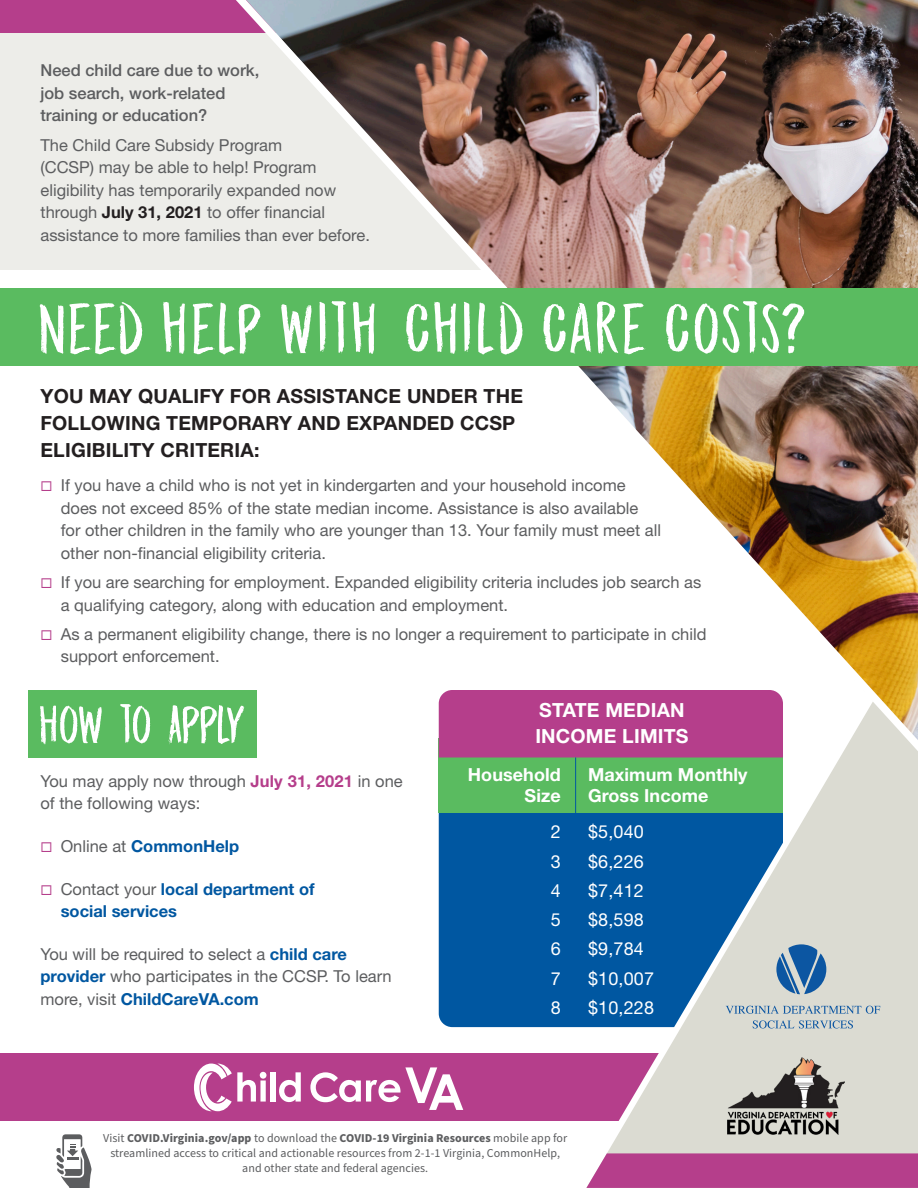
<style>
.page{position:relative;width:918px;height:1188px;background:#fff}
.page>*{position:absolute;margin:0;border:0;box-sizing:border-box;transform-origin:0 0}
.t1{font:72px "DK Midnight Chalker";letter-spacing:.02em;color:#fff}
.t2{font:54px "DK Midnight Chalker";letter-spacing:-.03em;color:#fff}
.t3{font:700 19.5px/27px "Helvetica Neue LT Std";letter-spacing:.01em;color:#231f20}
.t4{font:700 19.5px/25.5px "Helvetica Neue LT Std";letter-spacing:.01em;color:#fff}
.t5{font:18px "Helvetica Neue LT Std";letter-spacing:.01em;color:#fff}
.t6{font:700 18px "Helvetica Neue LT Std";letter-spacing:.005em;color:#fff}
.t7{font:16.5px/22.5px "Helvetica Neue LT Std";color:#5c5d5f}
.t8{font:500 16.5px/22.5px "Helvetica Neue LT Std";color:#5c5d5f}
.t9{font:700 16.5px/22.5px "Helvetica Neue LT Std";color:#0057a1}
.t10{font:12px/15px "Source Sans Pro";letter-spacing:.005em;color:#5c5d5f;text-align:center}
.s1{font-weight:700;color:#231f20}
.s2{font-weight:700;color:#b53e8b}
.s3{font-weight:400;color:#5c5d5f}
.s4{font-weight:700;color:#0057a1}
.s5{font-weight:700}
</style>
<div class="page">
<div style="left:0;top:1053px;width:918px;height:67px;background:#b53e8b"></div>
<div style="left:439px;top:813px;width:147px;height:214px;background:#0057a1"></div>
<div style="left:0;top:0;width:321px;height:42px;background:#b53e8b"></div>
<div style="left:0;top:34px;width:568px;height:236px;background:#edede9"></div>
<svg style="left:586px;top:786px;width:332px;height:367px;background:#97aec2"></svg>
<div style="left:439px;top:738px;width:344px;height:75px;background:#5abb60"></div>
<svg style="left:586px;top:1153px;width:332px;height:35px;background:#b7468f"></svg>
<img style="left:225px;top:0;width:693px;height:786px">
<div style="left:0;top:289px;width:918px;height:77px;background:#5abb60"></div>
<div style="left:439px;top:690px;width:344px;height:68px;background:#b53e8b"></div>
<svg style="left:776px;top:944px;width:50px;height:50px;background:#5d8ab4"></svg>
<svg style="left:726px;top:1006px;width:154px;height:8px"></svg>
<svg style="left:753px;top:1020px;width:100px;height:9px"></svg>
<img style="left:727px;top:1058px;width:118px;height:77px">
<div style="left:28px;top:690px;width:229px;height:68px;background:#5abb60"></div>
<svg style="left:56px;top:1134px;width:36px;height:54px"></svg>
<div style="left:270px;top:1072px;width:6px;height:30px;background:#fff"></div>
<svg style="left:279px;top:1072px;width:22px;height:30px"></svg>
<svg style="left:194px;top:1064px;width:72px;height:48px"></svg>
<svg style="left:310px;top:1067px;width:153px;height:43px"></svg>
<hr style="left:575px;top:758px;width:1px;height:59px;background:#0057a1">
<p class="t8" style="left:40px;top:59px;width:220px">Need child care due to work, job search, work-related training or education?</p>
<p class="t7" style="left:40px;top:133px;width:331px">The Child Care Subsidy Program<br>(CCSP) may be able to help! Program eligibility has temporarily expanded now through <span class="s1">July 31, 2021</span> to offer financial assistance to more families than ever before.</p>
<p class="t1" style="left:38px;top:289px;width:770px">NEED HELP WITH CHILD CARE COSTS?</p>
<p class="t3" style="left:40px;top:382px;width:484px">YOU MAY QUALIFY FOR ASSISTANCE UNDER THE<br>FOLLOWING TEMPORARY AND EXPANDED CCSP<br>ELIGIBILITY CRITERIA:</p>
<p class="t7" style="left:61px;top:474px;width:602px">If you have a child who is not yet in kindergarten and your household income does not exceed 85% of the state median income. Assistance is also available for other children in the family who are younger than 13. Your family must meet all other non-financial eligibility criteria.</p>
<p class="t7" style="left:61px;top:571px;width:642px">If you are searching for employment. Expanded eligibility criteria includes job search as a qualifying category, along with education and employment.</p>
<p class="t7" style="left:61px;top:623px;width:647px">As a permanent eligibility change, there is no longer a requirement to participate in child support enforcement.</p>
<p class="t2" style="left:38px;top:695px;width:209px">HOW TO APPLY</p>
<p class="t7" style="left:40px;top:769px;width:364px">You may apply now through <span class="s2">July 31, 2021</span> in one of the following ways:</p>
<p class="t9" style="left:61px;top:834px;width:180px"><span class="s3">Online at</span> CommonHelp</p>
<p class="t9" style="left:61px;top:877px;width:255px"><span class="s3">Contact your</span> local department of social services</p>
<p class="t7" style="left:40px;top:942px;width:353px">You will be required to select a <span class="s4">child care provider</span> who participates in the CCSP. To learn more, visit <span class="s4">ChildCareVA.com</span></p>
<p class="t4" style="left:535px;top:697px;width:155px">STATE MEDIAN<br>INCOME LIMITS</p>
<p class="t6" style="left:468px;top:763px;width:95px">Household</p>
<p class="t6" style="left:588px;top:763px;width:161px">Maximum Monthly</p>
<p class="t6" style="left:525px;top:784px;width:38px">Size</p>
<p class="t6" style="left:588px;top:784px;width:122px">Gross Income</p>
<p class="t5" style="left:551px;top:821px;width:12px">2</p>
<p class="t5" style="left:588px;top:821px;width:57px">$5,040</p>
<p class="t5" style="left:551px;top:851px;width:12px">3</p>
<p class="t5" style="left:588px;top:851px;width:57px">$6,226</p>
<p class="t5" style="left:551px;top:880px;width:12px">4</p>
<p class="t5" style="left:588px;top:880px;width:57px">$7,412</p>
<p class="t5" style="left:551px;top:909px;width:12px">5</p>
<p class="t5" style="left:588px;top:909px;width:57px">$8,598</p>
<p class="t5" style="left:551px;top:938px;width:12px">6</p>
<p class="t5" style="left:588px;top:938px;width:57px">$9,784</p>
<p class="t5" style="left:551px;top:968px;width:12px">7</p>
<p class="t5" style="left:588px;top:968px;width:68px">$10,007</p>
<p class="t5" style="left:551px;top:997px;width:12px">8</p>
<p class="t5" style="left:588px;top:997px;width:68px">$10,228</p>
<p class="t10" style="left:103px;top:1131px;width:466px">Visit <span class="s5">COVID.Virginia.gov/app</span> to download the <span class="s5">COVID-19 Virginia Resources</span> mobile app for streamlined access to critical and actionable resources from 2-1-1 Virginia, CommonHelp, and other state and federal agencies.</p>
</div>
